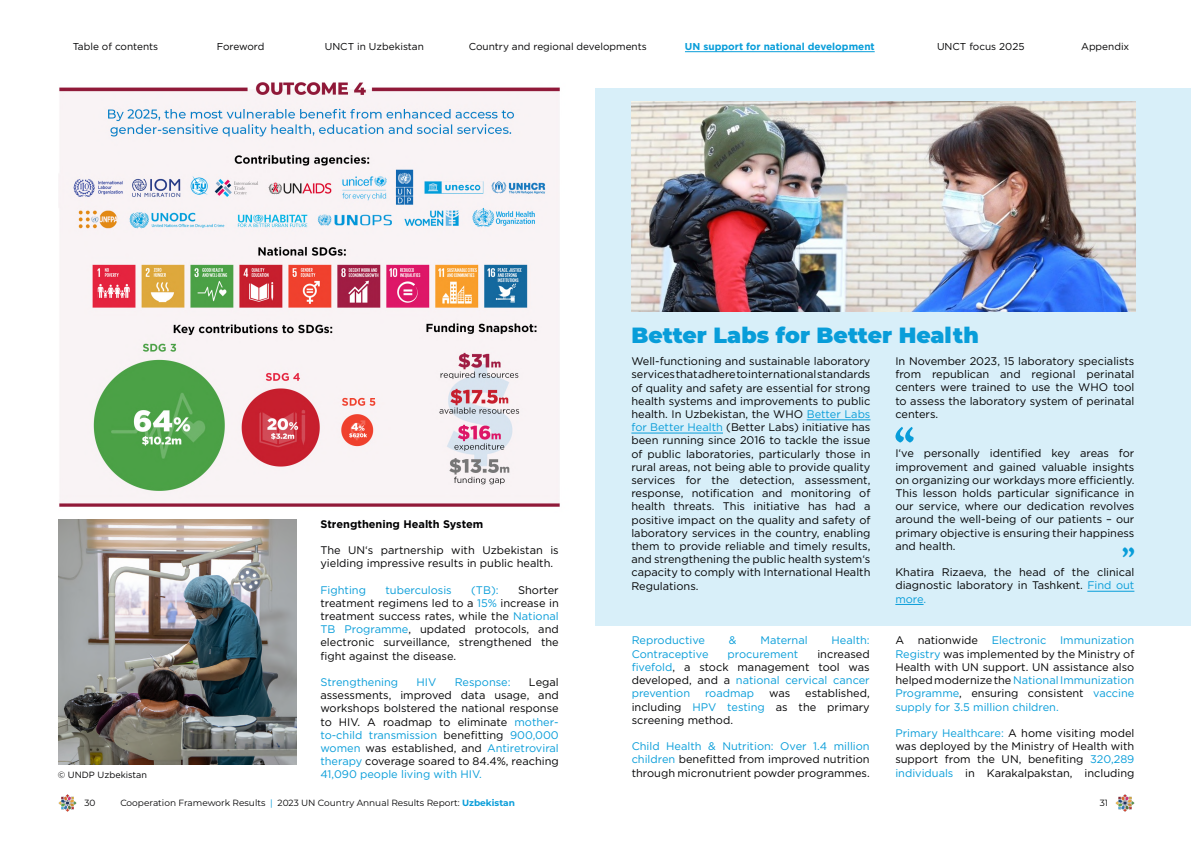
<style>
.page{position:relative;width:1191px;height:842px;background:#fff}
.page>*{position:absolute;margin:0;border:0;box-sizing:border-box;transform-origin:0 0}
.t1{font:700 60px "Athelas";color:#089dd9}
.t2{font:700 38px "Athelas";color:#089dd9}
.t3{font:900 22px "Montserrat";color:#089dd9}
.t4{font:11px/13.2px "Gotham Pro";color:#020203;text-align:justify}
.t5{font:11px "Gotham Pro";color:#089dd9}
.t6{font:700 11px "Gotham Pro";color:#020203}
.t7{font:10px "Gotham Pro";color:#020203}
.t8{font:700 10px "Gotham Pro";color:#089dd9}
.t9{font:10px "Gotham Pro";letter-spacing:-.02em;color:#020203}
.t10{font:9px "Montserrat";color:#020203}
.t11{font:9px "Gotham Pro";color:#020203}
.s1{color:#089dd9}
.s2{font-weight:700;color:#089dd9}
</style>
<div class="page">
<img style="left:59px;top:82px;width:501px;height:425px">
<img style="left:59px;top:519px;width:238px;height:246px">
<div style="left:595px;top:88px;width:596px;height:538px;background:#d8eff9"></div>
<hr style="left:806px;top:420px;width:64px;height:1px;background:#089dd9">
<hr style="left:631px;top:433px;width:92px;height:1px;background:#089dd9">
<img style="left:631px;top:101px;width:504px;height:211px">
<hr style="left:1087px;top:591px;width:47px;height:1px;background:#089dd9">
<svg style="left:895px;top:604px;width:28px;height:1px"></svg>
<img style="left:58px;top:794px;width:18px;height:18px">
<img style="left:1115px;top:794px;width:19px;height:18px">
<hr style="left:685px;top:52px;width:189px;height:1px;background:#089dd9">
<p class="t7" style="left:73px;top:41px;width:87px">Table of contents</p>
<p class="t9" style="left:217px;top:41px;width:49px">Foreword</p>
<p class="t7" style="left:325px;top:41px;width:101px">UNCT in Uzbekistan</p>
<p class="t7" style="left:469px;top:41px;width:179px">Country and regional developments</p>
<p class="t8" style="left:685px;top:41px;width:191px">UN support for national development</p>
<p class="t7" style="left:937px;top:41px;width:89px">UNCT focus 2025</p>
<p class="t7" style="left:1081px;top:41px;width:50px">Appendix</p>
<h3 class="t3" style="left:631px;top:319px;width:349px">Better Labs for Better Health</h3>
<p class="t4" style="left:895px;top:354px;width:240px">In November 2023, 15 laboratory specialists from republican and regional perinatal centers were trained to use the WHO tool to assess the laboratory system of perinatal centers.</p>
<p class="t4" style="left:895px;top:447px;width:240px">I‘ve personally identified key areas for improvement and gained valuable insights on organizing our workdays more efficiently.<br>This lesson holds particular significance in our service, where our dedication revolves around the well-being of our patients – our primary objective is ensuring their happiness and health.</p>
<p class="t4" style="left:895px;top:566px;width:240px">Khatira Rizaeva, the head of the clinical diagnostic laboratory in Tashkent. <span class="s1">Find out more.</span></p>
<p class="t4" style="left:631px;top:355px;width:240px">Well-functioning and sustainable laboratory services that adhere to international standards of quality and safety are essential for strong health systems and improvements to public health. In Uzbekistan, the WHO <span class="s1">Better Labs for Better Health</span> (Better Labs) initiative has been running since 2016 to tackle the issue of public laboratories, particularly those in rural areas, not being able to provide quality services for the detection, assessment, response, notification and monitoring of health threats. This initiative has had a positive impact on the quality and safety of laboratory services in the country, enabling them to provide reliable and timely results, and strengthening the public health system‘s capacity to comply with International Health Regulations.</p>
<h1 class="t1" style="left:892px;top:400px;width:25px">“</h1>
<p class="t6" style="left:320px;top:517px;width:164px">Strengthening Health System</p>
<p class="t4" style="left:320px;top:543px;width:240px">The UN‘s partnership with Uzbekistan is yielding impressive results in public health.</p>
<p class="t5" style="left:320px;top:584px;width:47px">Fighting</p>
<p class="t5" style="left:385px;top:584px;width:68px">tuberculosis</p>
<p class="t5" style="left:471px;top:584px;width:29px">(TB):</p>
<h2 class="t2" style="left:1121px;top:531px;width:16px">”</h2>
<p class="t4" style="left:320px;top:583px;width:240px;text-indent:198px">Shorter treatment regimens led to a <span class="s1">15%</span> increase in treatment success rates, while the <span class="s1">National TB Programme</span>, updated protocols, and electronic surveillance, strengthened the fight against the disease.</p>
<p class="t5" style="left:320px;top:676px;width:79px">Strengthening</p>
<p class="t5" style="left:416px;top:676px;width:21px">HIV</p>
<p class="t5" style="left:455px;top:676px;width:57px">Response:</p>
<p class="t4" style="left:895px;top:634px;width:240px">A nationwide <span class="s1">Electronic Immunization Registry</span> was implemented by the Ministry of Health with UN support. UN assistance also helped modernize the <span class="s1">National Immunization Programme</span>, ensuring consistent <span class="s1">vaccine supply for 3.5 million children.</span></p>
<p class="t4" style="left:895px;top:726px;width:240px"><span class="s1">Primary Healthcare:</span> A home visiting model was deployed by the Ministry of Health with support from the UN, benefiting <span class="s1">320,289</span></p>
<p class="t5" style="left:631px;top:634px;width:75px">Reproductive</p>
<p class="t5" style="left:729px;top:634px;width:9px">&amp;</p>
<p class="t5" style="left:760px;top:634px;width:49px">Maternal</p>
<p class="t5" style="left:831px;top:634px;width:40px">Health:</p>
<p class="t5" style="left:631px;top:648px;width:78px">Contraceptive</p>
<p class="t5" style="left:727px;top:648px;width:72px">procurement</p>
<p class="t4" style="left:631px;top:647px;width:239px;text-indent:186px">increased <span class="s1">fivefold</span>, a stock management tool was developed, and a <span class="s1">national cervical cancer prevention</span></p>
<p class="t4" style="left:320px;top:675px;width:240px;text-indent:208px">Legal assessments, improved data usage, and workshops bolstered the national response to HIV. A roadmap to eliminate <span class="s1">mother&shy;to-child transmission</span> benefitting <span class="s1">900,000 women</span> was established, and <span class="s1">Antiretroviral therapy</span> coverage soared to 84.4%, reaching <span class="s1">41,090 people living with HIV.</span></p>
<p class="t4" style="left:631px;top:687px;width:239px;text-indent:173px">established, including <span class="s1">HPV testing</span> as the primary screening method.</p>
<p class="t4" style="left:631px;top:739px;width:239px"><span class="s1">Child Health &amp; Nutrition: Over 1.4 million children</span> benefitted from improved nutrition through micronutrient powder programmes.</p>
<p class="t5" style="left:705px;top:687px;width:51px">roadmap</p>
<p class="t4" style="left:769px;top:687px;width:23px">was</p>
<p class="t11" style="left:58px;top:769px;width:91px">© UNDP Uzbekistan</p>
<p class="t4" style="left:895px;top:766px;width:240px"><span class="s1">individuals</span> in Karakalpakstan, including</p>
<p class="t10" style="left:84px;top:796px;width:13px">30</p>
<p class="t10" style="left:120px;top:796px;width:396px">Cooperation Framework Results <span class="s1">|</span> 2023 UN Country Annual Results Report: <span class="s2">Uzbekistan</span></p>
<p class="t10" style="left:1099px;top:796px;width:10px">31</p>
</div>
